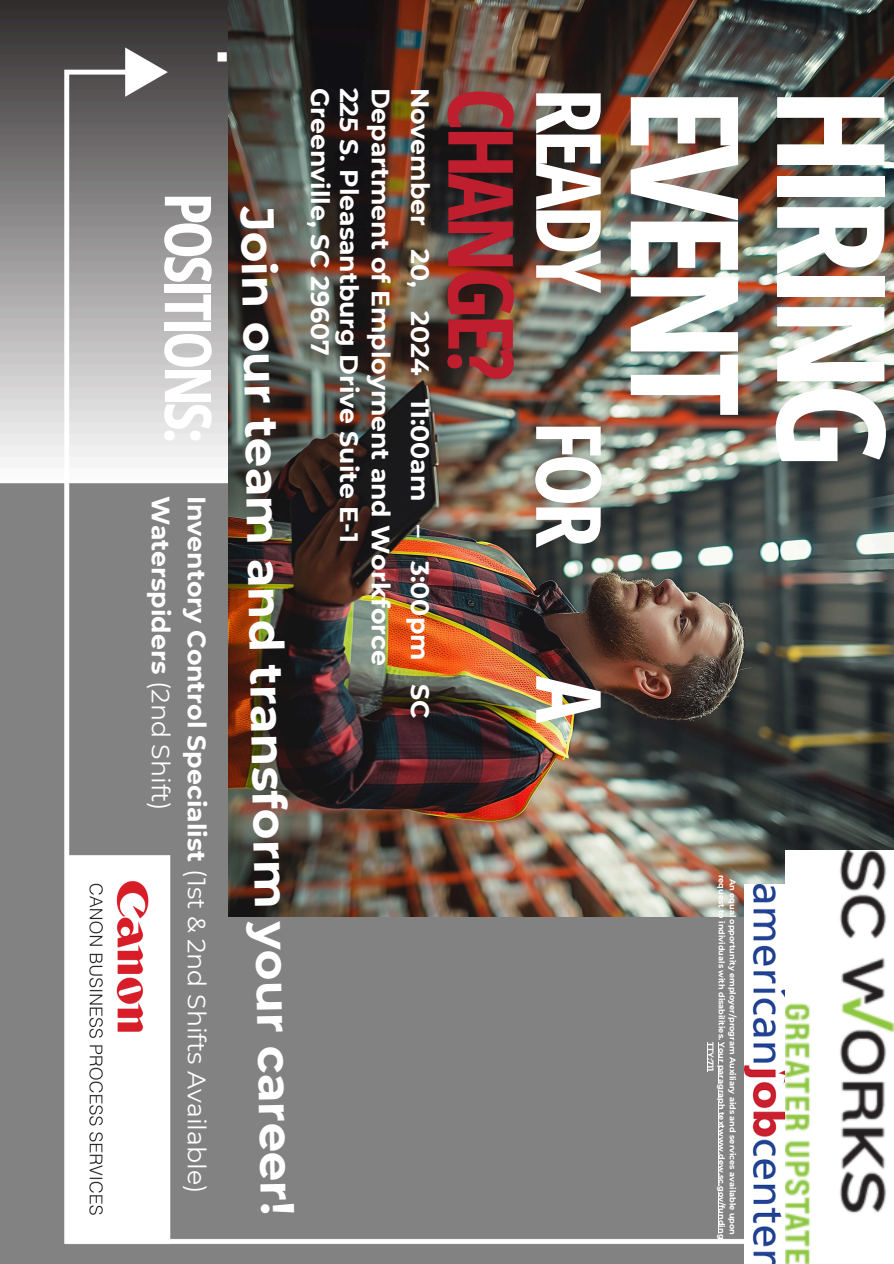
<style>
.page{position:relative;width:894px;height:1264px;background:#fff}
.page>*{position:absolute;margin:0;border:0;box-sizing:border-box;transform-origin:0 0}
.t1{font:700 150.15px/146.2px "Open Sans Condensed";letter-spacing:-.055em;color:#fff}
.t2{font:700 90.3px "Open Sans Condensed";letter-spacing:-.055em;color:#fff}
.t3{font:700 90.3px "Open Sans Condensed";letter-spacing:-.055em;color:#be1e2d}
.t4{font:700 64.65px "Open Sans Condensed";letter-spacing:-.055em;color:#fff}
.t5{font:700 46.65px "Montserrat";color:#fff}
.t6{font:700 25.2px/39.5px "Montserrat";color:#fff}
.t7{font:700 8.25px/11.1px "Montserrat";color:#fff;text-align:center}
.s1{font-weight:400}
</style>
<div class="page">
<img style="left:0;top:0;width:744px;height:1263px">
<img style="left:228px;top:0;width:665px;height:916px">
<img style="left:744px;top:884px;width:41px;height:379px">
<img style="left:785px;top:850px;width:108px;height:413px">
<hr style="left:717px;top:1042px;width:1px;height:86px;background:#fff">
<hr style="left:717px;top:1128px;width:1px;height:111px;background:#fff">
<svg style="left:706px;top:1042px;width:1px;height:29px"></svg>
<p class="t4" style="left:234px;top:193px;width:253px;rotate:90deg">POSITIONS:</p>
<p class="t6" style="left:215px;top:495px;width:699px;line-height:36px;rotate:90deg">Inventory Control Specialist <span class="s1">(1st &amp; 2nd Shifts Available)<br></span>Waterspiders <span class="s1">(2nd Shift)</span></p>
<h2 class="t5" style="left:287px;top:206px;width:1010px;rotate:89deg">Join our team and transform your career!</h2>
<h4 class="t6" style="left:364px;top:88px;width:456px;line-height:29.2px;rotate:90deg">225 S. Pleasantburg Drive Suite E-1<br>Greenville, SC 29607</h4>
<h4 class="t6" style="left:440px;top:88px;width:632px;rotate:90deg">November 20, 2024 11:00am – 3:00pm SC<br>Department of Employment and Workforce</h4>
<h4 class="t3" style="left:544px;top:88px;width:294px;rotate:90deg">CHANGE?</h4>
<h4 class="t2" style="left:632px;top:88px;width:207px;rotate:90deg">READY</h4>
<h4 class="t2" style="left:632px;top:421px;width:128px;rotate:90deg">FOR</h4>
<h4 class="t2" style="left:632px;top:676px;width:49px;rotate:90deg">A</h4>
<h4 class="t1" style="left:908px;top:88px;width:382px;rotate:90deg">HIRING<br>EVENT</h4>
<p class="t7" style="left:738px;top:874px;width:366px;rotate:90deg">An equal opportunity employer/program Auxiliary aids and services available upon request to individuals with disabilities. Your paragraph textwww.dew.sc.gov/funding<br>TTY:711</p>
</div>
